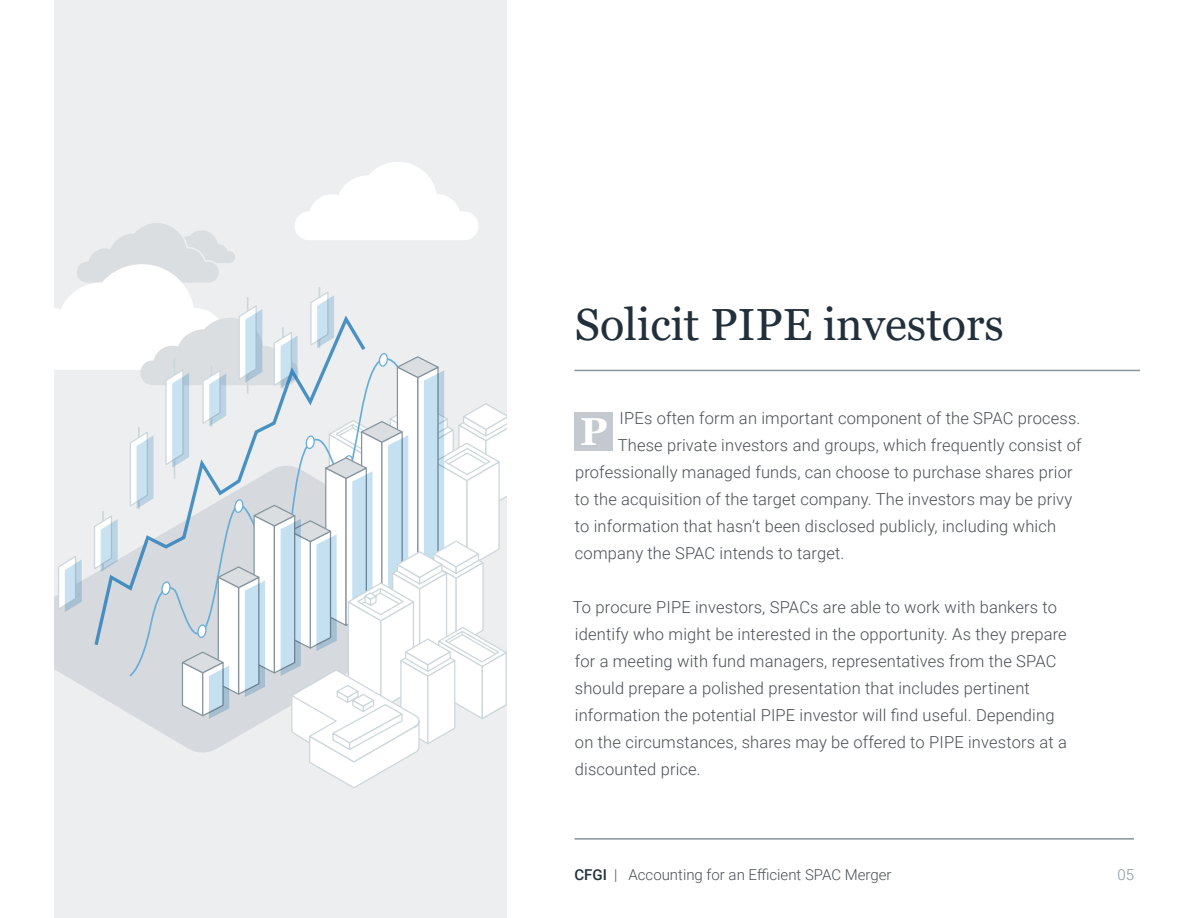
<style>
.page{position:relative;width:1188px;height:918px;background:#fff}
.page>*{position:absolute;margin:0;border:0;box-sizing:border-box;transform-origin:0 0}
.t1{font:45px "Georgia";color:#21303b}
.t2{font:700 39px "Georgia";color:#fff}
.t3{font:300 16.5px/27px "Roboto";letter-spacing:.01em;color:#4a4f54}
.t4{font:300 15px "Roboto";color:#4a4f54}
.t5{font:300 15px "Roboto";color:#87949e}
.s1{font-weight:500;color:#21303b}
</style>
<div class="page">
<hr style="left:574px;top:838px;width:560px;height:2px;background:#87949e">
<hr style="left:574px;top:370px;width:566px;height:1px;background:#87949e">
<div style="left:574px;top:412px;width:39px;height:38px;background:#c3c9ce"></div>
<div style="left:54px;top:0;width:453px;height:918px;background:#edeeef"></div>
<svg style="left:54px;top:162px;width:453px;height:626px"></svg>
<svg style="left:94px;top:316px;width:271px;height:329px"></svg>
<h1 class="t1" style="left:575px;top:297px;width:431px">Solicit PIPE investors</h1>
<p class="t3" style="left:620px;top:404px;width:462px">IPEs often form an important component of the SPAC process.</p>
<p class="t3" style="left:618px;top:431px;width:465px">These private investors and groups, which frequently consist of</p>
<p class="t3" style="left:575px;top:458px;width:499px">professionally managed funds, can choose to purchase shares prior</p>
<p class="t3" style="left:575px;top:485px;width:499px">to the acquisition of the target company. The investors may be privy</p>
<p class="t3" style="left:575px;top:512px;width:483px">to information that hasn’t been disclosed publicly, including which</p>
<p class="t3" style="left:575px;top:539px;width:271px">company the SPAC intends to target.</p>
<p class="t3" style="left:573px;top:593px;width:496px">To procure PIPE investors, SPACs are able to work with bankers to identify who might be interested in the opportunity. As they prepare for a meeting with fund managers, representatives from the SPAC should prepare a polished presentation that includes pertinent information the potential PIPE investor will find useful. Depending on the circumstances, shares may be offered to PIPE investors at a discounted price.</p>
<h2 class="t2" style="left:580px;top:406px;width:29px">P</h2>
<p class="t4" style="left:574px;top:864px;width:319px"><span class="s1">CFGI</span> | Accounting for an Efficient SPAC Merger</p>
<p class="t5" style="left:1117px;top:864px;width:18px">05</p>
</div>
